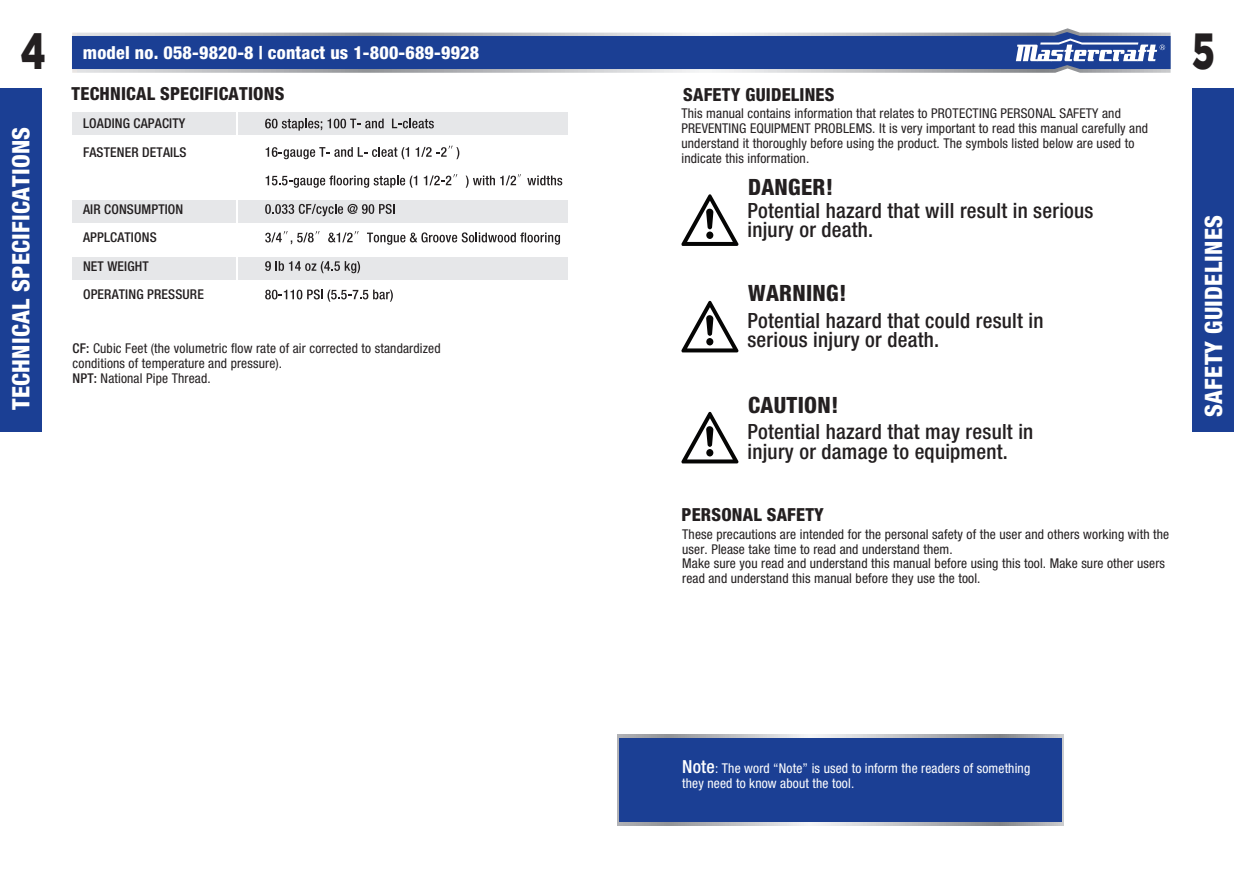
<style>
.page{position:relative;width:1234px;height:893px;background:#fff}
.page>*{position:absolute;margin:0;border:0;box-sizing:border-box;transform-origin:0 0}
.t1{font:900 50.85px "Gotham";color:#231f20;scale:.71 1}
.t2{font:800 condensed 24px "Helvetica Neue LT Std";letter-spacing:.01em;color:#fff}
.t3{font:800 condensed 22.5px "Helvetica Neue LT Std";letter-spacing:.01em;color:#231f20}
.t4{font:500 condensed 21px/19.5px "Helvetica Neue LT Std";letter-spacing:.01em;color:#231f20}
.t5{font:800 condensed 18px "Helvetica Neue LT Std";letter-spacing:.01em;color:#231f20}
.t6{font:800 condensed 18px "Helvetica Neue LT Std";letter-spacing:.01em;color:#fff}
.t7{font:condensed 13.5px/14.9px "Helvetica Neue LT Std";letter-spacing:.01em;color:#231f20}
.t8{font:500 condensed 13.5px/28.5px "Helvetica Neue LT Std";letter-spacing:.01em;color:#231f20}
.t9{font:condensed 13.5px/14.7px "Helvetica Neue LT Std";letter-spacing:.01em;color:#fff}
.s1{font-weight:500}
.s2{font-weight:500;font-size:18px}
</style>
<div class="page">
<div style="left:1191px;top:88px;width:42px;height:344px;background:#1b3f94"></div>
<div style="left:0;top:88px;width:42px;height:344px;background:#1b3f94"></div>
<div style="left:72px;top:112px;width:495px;height:23px;background:#e6e7e9"></div>
<div style="left:72px;top:200px;width:495px;height:23px;background:#e6e7e9"></div>
<div style="left:72px;top:258px;width:495px;height:22px;background:#e6e7e9"></div>
<svg style="left:618px;top:734px;width:29px;height:1px"></svg>
<hr style="left:236px;top:112px;width:2px;height:192px;background:#fff">
<svg style="left:617px;top:735px;width:446px;height:91px;background:#b5b7bc"></svg>
<div style="left:619px;top:738px;width:442px;height:84px;background:#1b3f94"></div>
<svg style="left:681px;top:194px;width:57px;height:52px"></svg>
<svg style="left:681px;top:301px;width:57px;height:51px"></svg>
<svg style="left:681px;top:412px;width:57px;height:51px"></svg>
<svg style="left:72px;top:28px;width:1098px;height:45px"></svg>
<svg style="left:72px;top:32px;width:1098px;height:37px;background:#35549d"></svg>
<svg style="left:265px;top:119px;width:118px;height:12px"></svg>
<svg style="left:392px;top:119px;width:42px;height:9px"></svg>
<svg style="left:265px;top:147px;width:144px;height:12px"></svg>
<svg style="left:415px;top:146px;width:44px;height:13px"></svg>
<svg style="left:265px;top:175px;width:152px;height:13px"></svg>
<svg style="left:423px;top:174px;width:34px;height:11px"></svg>
<svg style="left:465px;top:174px;width:55px;height:14px"></svg>
<svg style="left:527px;top:175px;width:35px;height:10px"></svg>
<svg style="left:265px;top:204px;width:129px;height:12px"></svg>
<svg style="left:265px;top:231px;width:54px;height:13px"></svg>
<svg style="left:328px;top:231px;width:30px;height:11px"></svg>
<svg style="left:367px;top:232px;width:193px;height:13px"></svg>
<svg style="left:265px;top:261px;width:95px;height:12px"></svg>
<svg style="left:265px;top:289px;width:128px;height:13px"></svg>
<h1 class="t1" style="left:21px;top:16px;width:36px">4</h1>
<h1 class="t1" style="left:1191px;top:16px;width:33px">5</h1>
<h3 class="t6" style="left:83px;top:41px;width:398px">model no. 058-9820-8 | contact us 1-800-689-9928</h3>
<h2 class="t2" style="left:6px;top:410px;width:285px;rotate:-90deg">TECHNICAL SPECIFICATIONS</h2>
<h3 class="t5" style="left:72px;top:82px;width:214px">TECHNICAL SPECIFICATIONS</h3>
<p class="t8" style="left:83px;top:109px;width:105px">LOADING CAPACITY<br>FASTENER DETAILS</p>
<p class="t8" style="left:83px;top:195px;width:122px">AIR CONSUMPTION<br>APPLCATIONS<br>NET WEIGHT<br>OPERATING PRESSURE</p>
<p class="t7" style="left:73px;top:341px;width:369px"><span class="s1">CF:</span> Cubic Feet (the volumetric flow rate of air corrected to standardized conditions of temperature and pressure).<br><span class="s1">NPT:</span> National Pipe Thread.</p>
<h3 class="t5" style="left:683px;top:84px;width:153px">SAFETY GUIDELINES</h3>
<p class="t7" style="left:681px;top:106px;width:468px">This manual contains information that relates to PROTECTING PERSONAL SAFETY and PREVENTING EQUIPMENT PROBLEMS. It is very important to read this manual carefully and understand it thoroughly before using the product. The symbols listed below are used to indicate this information.</p>
<h3 class="t3" style="left:748px;top:173px;width:86px">DANGER!</h3>
<h3 class="t4" style="left:747px;top:200px;width:347px">Potential hazard that will result in serious injury or death.</h3>
<h3 class="t3" style="left:748px;top:279px;width:100px">WARNING!</h3>
<h3 class="t4" style="left:747px;top:310px;width:297px">Potential hazard that could result in serious injury or death.</h3>
<h3 class="t3" style="left:748px;top:391px;width:92px">CAUTION!</h3>
<h3 class="t4" style="left:747px;top:422px;width:287px">Potential hazard that may result in injury or damage to equipment.</h3>
<h3 class="t5" style="left:681px;top:503px;width:144px">PERSONAL SAFETY</h3>
<p class="t7" style="left:682px;top:527px;width:488px">These precautions are intended for the personal safety of the user and others working with the user. Please take time to read and understand them.<br>Make sure you read and understand this manual before using this tool. Make sure other users read and understand this manual before they use the tool.</p>
<h2 class="t2" style="left:1198px;top:417px;width:203px;rotate:-90deg">SAFETY GUIDELINES</h2>
<p class="t9" style="left:682px;top:761px;width:349px"><span class="s2">Note</span>: The word “Note” is used to inform the readers of something they need to know about the tool.</p>
</div>
